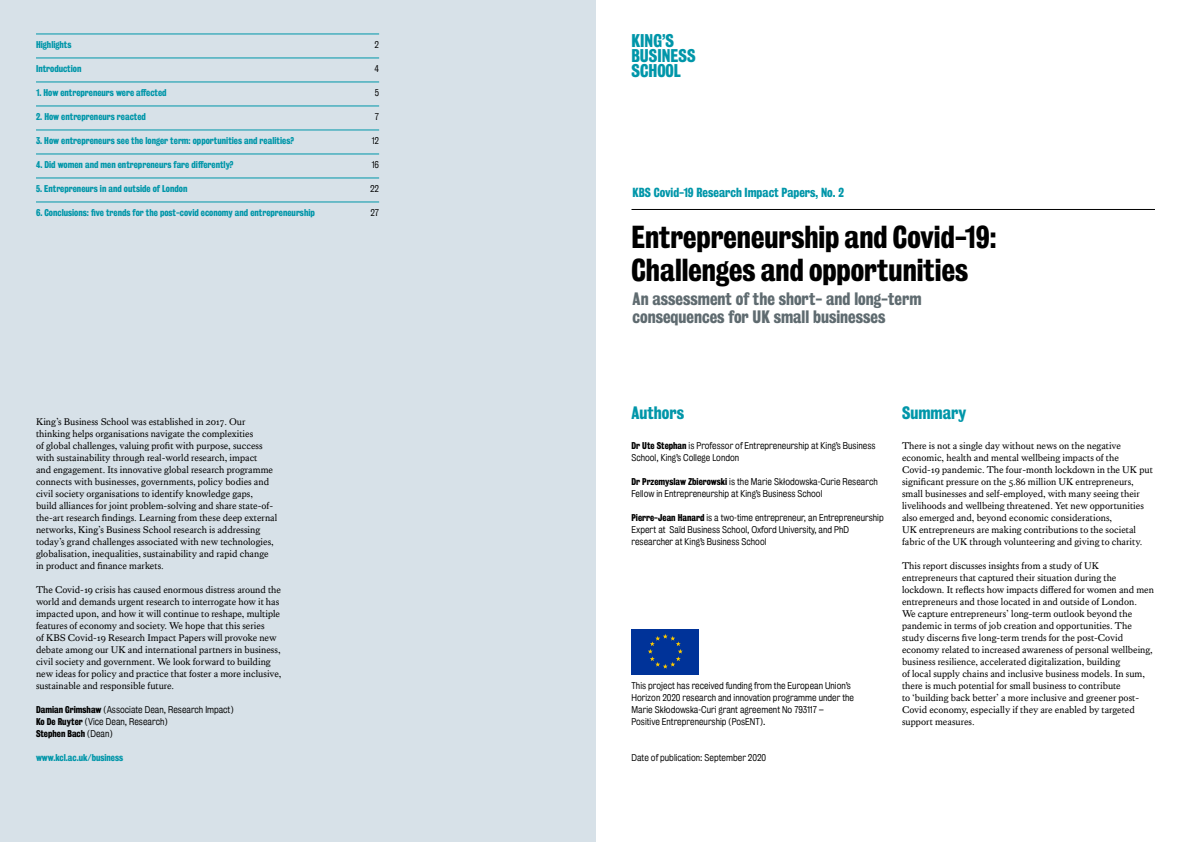
<style>
.page{position:relative;width:1191px;height:842px;background:#fff}
.page>*{position:absolute;margin:0;border:0;box-sizing:border-box;transform-origin:0 0}
.t1{font:29px/33px "Kings Bureau Grot Three Seven";color:#000}
.t2{font:16.8px/15px "Kings Bureau Grot Three Seven";color:#0096a9}
.t3{font:16.4px/18px "Kings Bureau Grot Three Seven";color:#5f6b70}
.t4{font:16.4px "Kings Bureau Grot Three Seven";color:#0096a9}
.t5{font:12px "Kings Bureau Grot Three Seven";color:#0096a9}
.t6{font:10px/12px "Kings Caslon Text";color:#000}
.t7{font:9px/12px "Kings Bureau Grot Five One";color:#000}
.t8{font:9px "Kings Bureau Grot Three Seven";color:#0096a9}
.t9{font:9px "Kings Bureau Grot Three Seven";color:#000}
.s1{font-family:"Kings Bureau Grot Three Seven"}
.s2{font-family:"Kings Bureau Grot Five One"}
</style>
<div class="page">
<div style="left:0;top:0;width:595px;height:842px;background:#d7e1e8"></div>
<hr style="left:631px;top:209px;width:524px;height:1px;background:#000">
<hr style="left:36px;top:34px;width:343px;height:1px;background:#0096a9">
<hr style="left:36px;top:58px;width:343px;height:1px;background:#0096a9">
<hr style="left:36px;top:82px;width:343px;height:1px;background:#0096a9">
<hr style="left:36px;top:106px;width:343px;height:1px;background:#0096a9">
<hr style="left:36px;top:130px;width:343px;height:1px;background:#0096a9">
<hr style="left:36px;top:154px;width:343px;height:1px;background:#0096a9">
<hr style="left:36px;top:178px;width:343px;height:1px;background:#0096a9">
<hr style="left:36px;top:202px;width:343px;height:1px;background:#0096a9">
<div style="left:631px;top:629px;width:68px;height:45px;background:#039"></div>
<svg style="left:648px;top:634px;width:34px;height:34px"></svg>
<p class="t8" style="left:36px;top:39px;width:37px">Highlights</p>
<p class="t7" style="left:374px;top:39px;width:6px">2</p>
<p class="t8" style="left:36px;top:63px;width:47px">Introduction</p>
<p class="t7" style="left:374px;top:63px;width:6px">4</p>
<p class="t8" style="left:36px;top:87px;width:132px">1. How entrepreneurs were affected</p>
<p class="t7" style="left:375px;top:87px;width:6px">5</p>
<p class="t8" style="left:36px;top:111px;width:111px">2. How entrepreneurs reacted</p>
<p class="t7" style="left:375px;top:111px;width:6px">7</p>
<p class="t8" style="left:36px;top:135px;width:259px">3. How entrepreneurs see the longer term: opportunities and realities?</p>
<p class="t7" style="left:372px;top:135px;width:9px">12</p>
<p class="t8" style="left:36px;top:159px;width:199px">4. Did women and men entrepreneurs fare differently?</p>
<p class="t7" style="left:372px;top:159px;width:9px">16</p>
<p class="t8" style="left:36px;top:183px;width:153px">5. Entrepreneurs in and outside of London</p>
<p class="t7" style="left:370px;top:183px;width:10px">22</p>
<p class="t8" style="left:36px;top:207px;width:280px">6. Conclusions: five trends for the post-covid economy and entrepreneurship</p>
<p class="t7" style="left:370px;top:207px;width:10px">27</p>
<h2 class="t2" style="left:631px;top:33px;width:66px">KING’S<br>BUSINESS<br>SCHOOL</h2>
<p class="t5" style="left:632px;top:186px;width:213px">KBS Covid-19 Research Impact Papers, No. 2</p>
<h1 class="t1" style="left:631px;top:221px;width:366px">Entrepreneurship and Covid-19:<br>Challenges and opportunities</h1>
<h3 class="t3" style="left:632px;top:290px;width:290px">An assessment of the short- and long-term consequences for UK small businesses</h3>
<h3 class="t4" style="left:631px;top:404px;width:54px">Authors</h3>
<p class="t7" style="left:631px;top:440px;width:246px"><span class="s1">Dr Ute Stephan</span> is Professor of Entrepreneurship at King’s Business<br>School, King’s College London</p>
<p class="t7" style="left:631px;top:476px;width:248px"><span class="s1">Dr Przemyslaw Zbierowski</span> is the Marie Skłodowska-Curie Research<br>Fellow in Entrepreneurship at King’s Business School</p>
<p class="t7" style="left:631px;top:512px;width:254px"><span class="s1">Pierre-Jean Hanard</span> is a two-time entrepreneur, an Entrepreneurship<br>Expert at Saïd Business School, Oxford University, and PhD researcher at King’s Business School</p>
<p class="t6" style="left:36px;top:416px;width:243px">King’s Business School was established in 2017. Our thinking helps organisations navigate the complexities<br>of global challenges, valuing profit with purpose, success with sustainability through real-world research, impact<br>and engagement. Its innovative global research programme connects with businesses, governments, policy bodies and civil society organisations to identify knowledge gaps,<br>build alliances for joint problem-solving and share state-of&shy;the-art research findings. Learning from these deep external networks, King’s Business School research is addressing today’s grand challenges associated with new technologies, globalisation, inequalities, sustainability and rapid change in product and finance markets.</p>
<p class="t6" style="left:36px;top:584px;width:247px">The Covid-19 crisis has caused enormous distress around the world and demands urgent research to interrogate how it has impacted upon, and how it will continue to reshape, multiple features of economy and society. We hope that this series<br>of KBS Covid-19 Research Impact Papers will provoke new debate among our UK and international partners in business, civil society and government. We look forward to building new ideas for policy and practice that foster a more inclusive, sustainable and responsible future.</p>
<p class="t7" style="left:36px;top:704px;width:199px"><span class="s1">Damian Grimshaw</span> (Associate Dean, Research Impact)<br><span class="s1">Ko De Ruyter</span> (Vice Dean, Research)</p>
<p class="t9" style="left:36px;top:729px;width:78px">Stephen Bach <span class="s2">(Dean)</span></p>
<p class="t8" style="left:36px;top:753px;width:89px">www.kcl.ac.uk/business</p>
<p class="t7" style="left:631px;top:752px;width:136px">Date of publication: September 2020</p>
<p class="t7" style="left:631px;top:680px;width:224px">This project has received funding from the European Union’s Horizon 2020 research and innovation programme under the Marie Skłodowska-Curi grant agreement No 793117 – Positive Entrepreneurship (PosENT).</p>
<h3 class="t4" style="left:902px;top:404px;width:66px">Summary</h3>
<p class="t6" style="left:902px;top:440px;width:252px">There is not a single day without news on the negative economic, health and mental wellbeing impacts of the Covid-19 pandemic. The four-month lockdown in the UK put significant pressure on the 5.86 million UK entrepreneurs, small businesses and self-employed, with many seeing their livelihoods and wellbeing threatened. Yet new opportunities also emerged and, beyond economic considerations,<br>UK entrepreneurs are making contributions to the societal fabric of the UK through volunteering and giving to charity.</p>
<p class="t6" style="left:902px;top:560px;width:253px">This report discusses insights from a study of UK entrepreneurs that captured their situation during the lockdown. It reflects how impacts differed for women and men entrepreneurs and those located in and outside of London.<br>We capture entrepreneurs’ long-term outlook beyond the pandemic in terms of job creation and opportunities. The study discerns five long-term trends for the post-Covid economy related to increased awareness of personal wellbeing, business resilience, accelerated digitalization, building<br>of local supply chains and inclusive business models. In sum, there is much potential for small business to contribute<br>to ‘building back better’ a more inclusive and greener post-Covid economy, especially if they are enabled by targeted support measures.</p>
</div>
